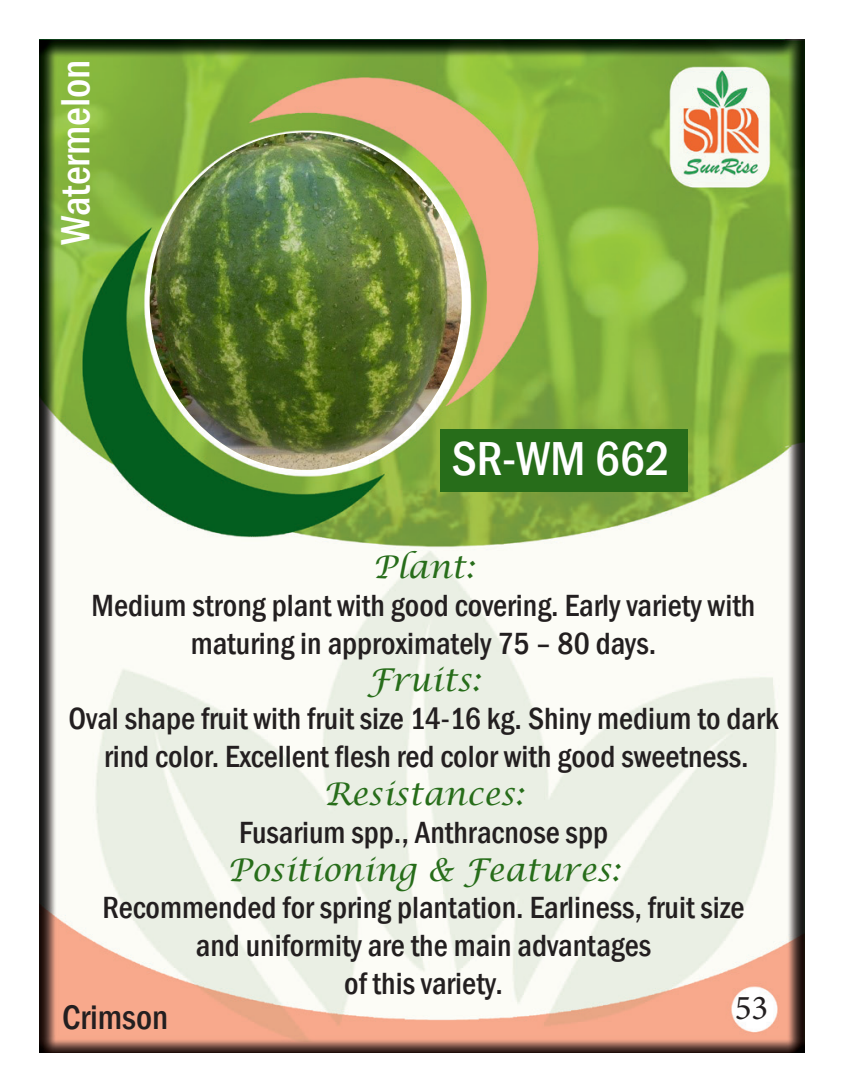
<style>
.page{position:relative;width:844px;height:1092px;background:#fff}
.page>*{position:absolute;margin:0;border:0;box-sizing:border-box;transform-origin:0 0}
.t1{font:500 condensed 49px "Franklin Gothic";color:#fff}
.t2{font:500 condensed 42px "Franklin Gothic";color:#fff}
.t3{font:500 condensed 35px "Franklin Gothic";color:#231f20}
.t4{font:35px "Minion Pro";color:#231f20}
.t5{font:500 condensed 31.5px/37.8px "Franklin Gothic";color:#231f20;text-align:center}
.t6{font:italic 31.5px "Lucida Calligraphy";color:#276d1a}
</style>
<div class="page">
<img style="left:40px;top:40px;width:764px;height:1012px">
<img style="left:150px;top:132px;width:311px;height:338px">
<div style="left:440px;top:430px;width:248px;height:62px;background:#276d1a"></div>
<h2 class="t2" style="left:48px;top:245px;width:187px;rotate:-90deg">Watermelon</h2>
<h1 class="t1" style="left:451px;top:427px;width:219px">SR-WM 662</h1>
<p class="t6" style="left:373px;top:547px;width:103px">Plant:</p>
<p class="t5" style="left:92px;top:586px;width:665px">Medium strong plant with good covering. Early variety with maturing in approximately 75 – 80 days.</p>
<p class="t6" style="left:367px;top:661px;width:114px">Fruits:</p>
<p class="t5" style="left:68px;top:699px;width:711px">Oval shape fruit with fruit size 14-16 kg. Shiny medium to dark rind color. Excellent flesh red color with good sweetness.</p>
<p class="t6" style="left:323px;top:774px;width:201px">Resistances:</p>
<p class="t5" style="left:239px;top:813px;width:370px">Fusarium spp., Anthracnose spp</p>
<p class="t6" style="left:227px;top:850px;width:393px">Positioning &amp; Features:</p>
<p class="t5" style="left:102px;top:888px;width:643px">Recommended for spring plantation. Earliness, fruit size and uniformity are the main advantages<br>of this variety.</p>
<p class="t4" style="left:734px;top:984px;width:35px">53</p>
<p class="t3" style="left:62px;top:994px;width:108px">Crimson</p>
</div>
